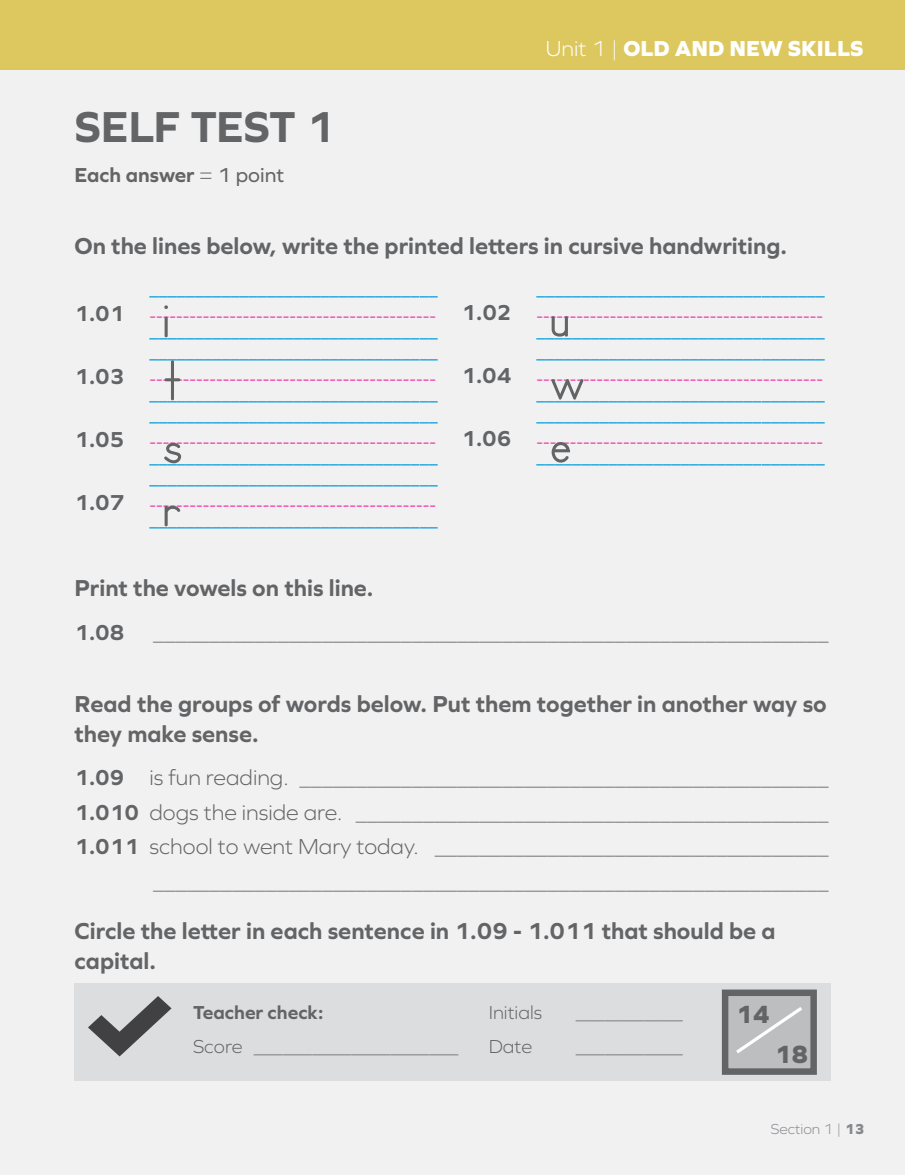
<style>
.page{position:relative;width:905px;height:1175px;background:#fff}
.page>*{position:absolute;margin:0;border:0;box-sizing:border-box;transform-origin:0 0}
.t1{font:61.5px/63px "ZB Manuscript";color:#636466}
.t2{font:700 45px "Graphie";letter-spacing:-.015em;color:#636466}
.t3{font:800 25.95px "Graphie";color:#636466}
.t4{font:700 24px/30px "Graphie";color:#636466}
.t5{font:300 22.5px/34.5px "Graphie";color:#636466;text-align:right}
.t6{font:700 22.5px "Graphie";color:#636466}
.t7{font:800 22.5px "Graphie";color:#fff}
.t8{font:700 21px "Graphie";color:#636466}
.t9{font:300 19.5px "Graphie";color:#636466}
.t10{font:700 19.5px "Graphie";color:#636466}
.t11{font:700 18px/21px "Graphie";color:#2fabe1}
.t12{font:300 18px "Graphie";color:#ec008c}
.t13{font:300 15px "Graphie";color:#87898c}
.s1{font-weight:300}
.s2{font-weight:400}
.s3{font-weight:700}
.s4{font-weight:800}
</style>
<div class="page">
<div style="left:0;top:0;width:904px;height:1174px;background:#f1f1f2"></div>
<div style="left:74px;top:982px;width:756px;height:98px;background:#dcddde"></div>
<svg style="left:88px;top:996px;width:83px;height:60px"></svg>
<div style="left:725px;top:992px;width:88px;height:79px;background:#bcbec0"></div>
<div style="left:721px;top:989px;width:95px;height:85px;border:6px solid #636466"></div>
<svg style="left:736px;top:1007px;width:66px;height:46px"></svg>
<div style="left:0;top:0;width:904px;height:69px;background:#ddc85f"></div>
<h2 class="t2" style="left:74px;top:100px;width:262px">SELF TEST 1</h2>
<p class="t8" style="left:74px;top:163px;width:211px">Each answer <span class="s1">=</span> <span class="s2">1 point</span></p>
<p class="t7" style="left:546px;top:35px;width:319px"><span class="s1">Unit 1 |</span> OLD AND NEW SKILLS</p>
<h3 class="t4" style="left:74px;top:230px;width:714px">On the lines below, write the printed letters in cursive handwriting.</h3>
<p class="t6" style="left:74px;top:300px;width:52px">1.01</p>
<p class="t6" style="left:74px;top:363px;width:52px">1.03</p>
<p class="t6" style="left:74px;top:426px;width:52px">1.05</p>
<p class="t6" style="left:74px;top:489px;width:52px">1.07</p>
<p class="t11" style="left:149px;top:278px;width:290px">________________________________</p>
<p class="t12" style="left:149px;top:305px;width:288px">-------------------------------------------</p>
<p class="t11" style="left:149px;top:320px;width:290px">________________________________ ________________________________</p>
<p class="t12" style="left:149px;top:368px;width:288px">-------------------------------------------</p>
<p class="t11" style="left:149px;top:383px;width:290px">________________________________ ________________________________</p>
<p class="t12" style="left:149px;top:431px;width:288px">-------------------------------------------</p>
<p class="t11" style="left:149px;top:446px;width:290px">________________________________ ________________________________</p>
<p class="t12" style="left:149px;top:494px;width:288px">-------------------------------------------</p>
<p class="t11" style="left:149px;top:509px;width:290px">________________________________</p>
<h1 class="t1" style="left:161px;top:295px;width:26px">i t s r</h1>
<p class="t6" style="left:461px;top:299px;width:52px">1.02</p>
<p class="t6" style="left:461px;top:362px;width:52px">1.04</p>
<p class="t6" style="left:461px;top:425px;width:52px">1.06</p>
<p class="t11" style="left:536px;top:278px;width:289px">________________________________</p>
<p class="t12" style="left:536px;top:305px;width:288px">-------------------------------------------</p>
<p class="t11" style="left:536px;top:320px;width:289px">________________________________ ________________________________</p>
<p class="t12" style="left:536px;top:368px;width:288px">-------------------------------------------</p>
<p class="t11" style="left:536px;top:383px;width:289px">________________________________ ________________________________</p>
<p class="t12" style="left:536px;top:431px;width:288px">-------------------------------------------</p>
<p class="t11" style="left:536px;top:446px;width:289px">________________________________</p>
<h1 class="t1" style="left:548px;top:294px;width:38px">u w e</h1>
<h3 class="t4" style="left:74px;top:572px;width:300px">Print the vowels on this line.</h3>
<p class="t6" style="left:74px;top:619px;width:52px">1.08</p>
<p class="t5" style="left:153px;top:614px;width:676px">____________________________________________________________</p>
<h3 class="t4" style="left:74px;top:688px;width:753px">Read the groups of words below. Put them together in another way so they make sense.</h3>
<p class="t5" style="left:74px;top:760px;width:755px"><span class="s3">1.09</span> is fun reading. _______________________________________________ <span class="s3">1.010</span> dogs the inside are. __________________________________________ <span class="s3">1.011</span> school to went Mary today. ___________________________________ ____________________________________________________________</p>
<h3 class="t4" style="left:74px;top:915px;width:702px">Circle the letter in each sentence in 1.09 - 1.011 that should be a capital.</h3>
<p class="t10" style="left:193px;top:1000px;width:132px">Teacher check:</p>
<p class="t9" style="left:488px;top:1001px;width:55px">Initials</p>
<p class="t9" style="left:575px;top:1001px;width:109px">___________</p>
<p class="t9" style="left:193px;top:1035px;width:267px">Score _____________________</p>
<p class="t9" style="left:488px;top:1035px;width:45px">Date</p>
<p class="t9" style="left:575px;top:1035px;width:109px">___________</p>
<h3 class="t3" style="left:736px;top:999px;width:35px">14</h3>
<h3 class="t3" style="left:774px;top:1038px;width:35px">18</h3>
<p class="t13" style="left:770px;top:1120px;width:95px">Section 1 | <span class="s4">13</span></p>
</div>
